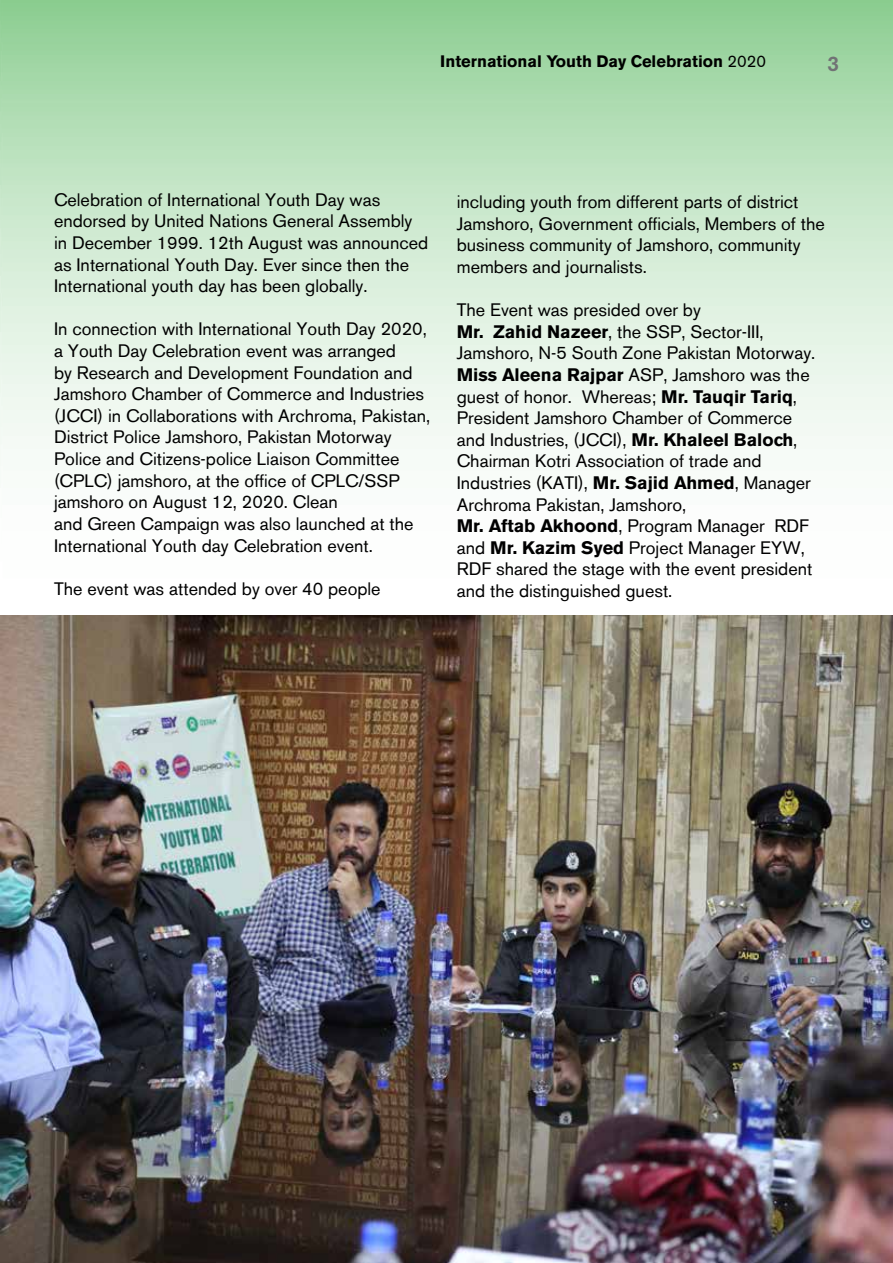
<style>
.page{position:relative;width:893px;height:1263px;background:#fff}
.page>*{position:absolute;margin:0;border:0;box-sizing:border-box;transform-origin:0 0}
.t1{font:500 21px "Akzidenz Grotesk BE";color:#717275}
.t2{font:18px/21.6px "Akzidenz Grotesk BE";color:#000}
.t3{font:700 16.5px "Akzidenz Grotesk BE";color:#000}
.s1{font-weight:400}
.s2{font-weight:700}
</style>
<div class="page">
<svg style="left:0;top:0;width:893px;height:445px;background:#c8e7ca"></svg>
<img style="left:0;top:615px;width:893px;height:648px">
<p class="t3" style="left:440px;top:52px;width:327px">International Youth Day Celebration <span class="s1">2020</span></p>
<p class="t1" style="left:827px;top:50px;width:13px">3</p>
<p class="t2" style="left:54px;top:189px;width:376px">Celebration of International Youth Day was endorsed by United Nations General Assembly in December 1999. 12th August was announced as International Youth Day. Ever since then the International youth day has been globally.</p>
<p class="t2" style="left:54px;top:318px;width:378px">In connection with International Youth Day 2020, a Youth Day Celebration event was arranged<br>by Research and Development Foundation and Jamshoro Chamber of Commerce and Industries (JCCI) in Collaborations with Archroma, Pakistan, District Police Jamshoro, Pakistan Motorway Police and Citizens-police Liaison Committee (CPLC) jamshoro, at the office of CPLC/SSP jamshoro on August 12, 2020. Clean<br>and Green Campaign was also launched at the International Youth day Celebration event.</p>
<p class="t2" style="left:54px;top:578px;width:328px">The event was attended by over 40 people</p>
<p class="t2" style="left:457px;top:191px;width:369px">including youth from different parts of district Jamshoro, Government officials, Members of the business community of Jamshoro, community members and journalists.</p>
<p class="t2" style="left:457px;top:299px;width:360px">The Event was presided over by<br><span class="s2">Mr. Zahid Nazeer</span>, the SSP, Sector-III, Jamshoro, N-5 South Zone Pakistan Motorway.<br><span class="s2">Miss Aleena Rajpar</span> ASP, Jamshoro was the guest of honor. Whereas; <span class="s2">Mr. Tauqir Tariq</span>, President Jamshoro Chamber of Commerce and Industries, (JCCI), <span class="s2">Mr. Khaleel Baloch</span>, Chairman Kotri Association of trade and Industries (KATI), <span class="s2">Mr. Sajid Ahmed</span>, Manager Archroma Pakistan, Jamshoro,<br><span class="s2">Mr. Aftab Akhoond</span>, Program Manager RDF and <span class="s2">Mr. Kazim Syed</span> Project Manager EYW, RDF shared the stage with the event president and the distinguished guest.</p>
</div>
